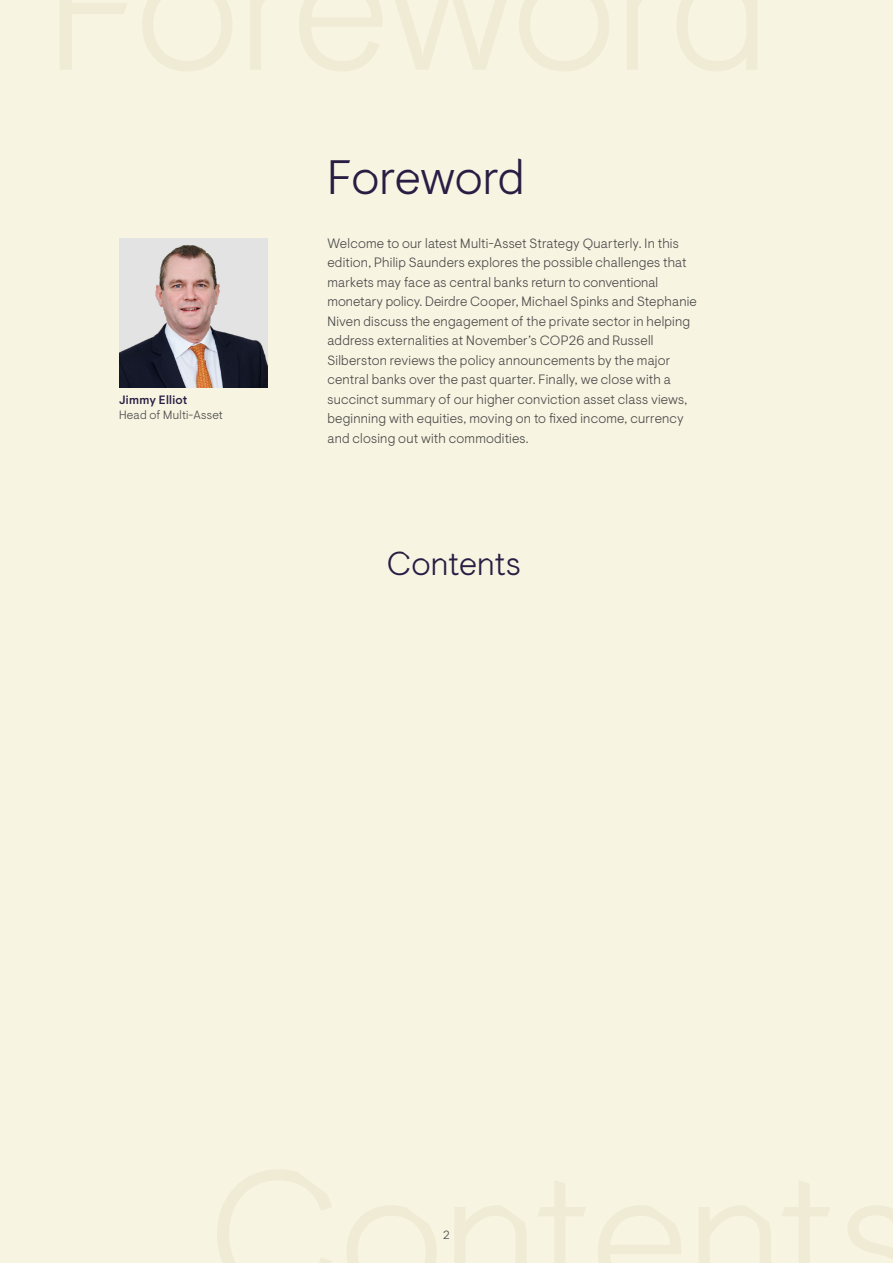
<style>
.page{position:relative;width:893px;height:1263px;background:#f8f4e2}
.page>*{position:absolute;margin:0;border:0;box-sizing:border-box;transform-origin:0 0}
.t1{font:300 48px "Ninety One Visuelt Display";letter-spacing:-.015em;color:#281d43}
.t2{font:300 33px "Ninety One Visuelt Display";letter-spacing:-.005em;color:#281d43}
.t3{font:300 13.5px/19.5px "Ninety One Visuelt";letter-spacing:.015em;color:#4a4a49}
.t4{font:300 12px "Ninety One Visuelt";letter-spacing:.02em;color:#4a4a49}
.t5{font:500 12px "Ninety One Visuelt";letter-spacing:.025em;color:#281d43}
</style>
<div class="page">
<img style="left:119px;top:238px;width:149px;height:149px">
<p class="t5" style="left:119px;top:393px;width:70px">Jimmy Elliot</p>
<p class="t4" style="left:119px;top:408px;width:105px">Head of Multi-Asset</p>
<h1 class="t1" style="left:327px;top:149px;width:199px">Foreword</h1>
<p class="t3" style="left:327px;top:233px;width:371px">Welcome to our latest Multi-Asset Strategy Quarterly. In this edition, Philip Saunders explores the possible challenges that markets may face as central banks return to conventional monetary policy. Deirdre Cooper, Michael Spinks and Stephanie Niven discuss the engagement of the private sector in helping address externalities at November’s COP26 and Russell Silberston reviews the policy announcements by the major central banks over the past quarter. Finally, we close with a succinct summary of our higher conviction asset class views, beginning with equities, moving on to fixed income, currency and closing out with commodities.</p>
<h2 class="t2" style="left:387px;top:545px;width:135px">Contents</h2>
<p class="t4" style="left:443px;top:1228px;width:8px">2</p>
</div>
